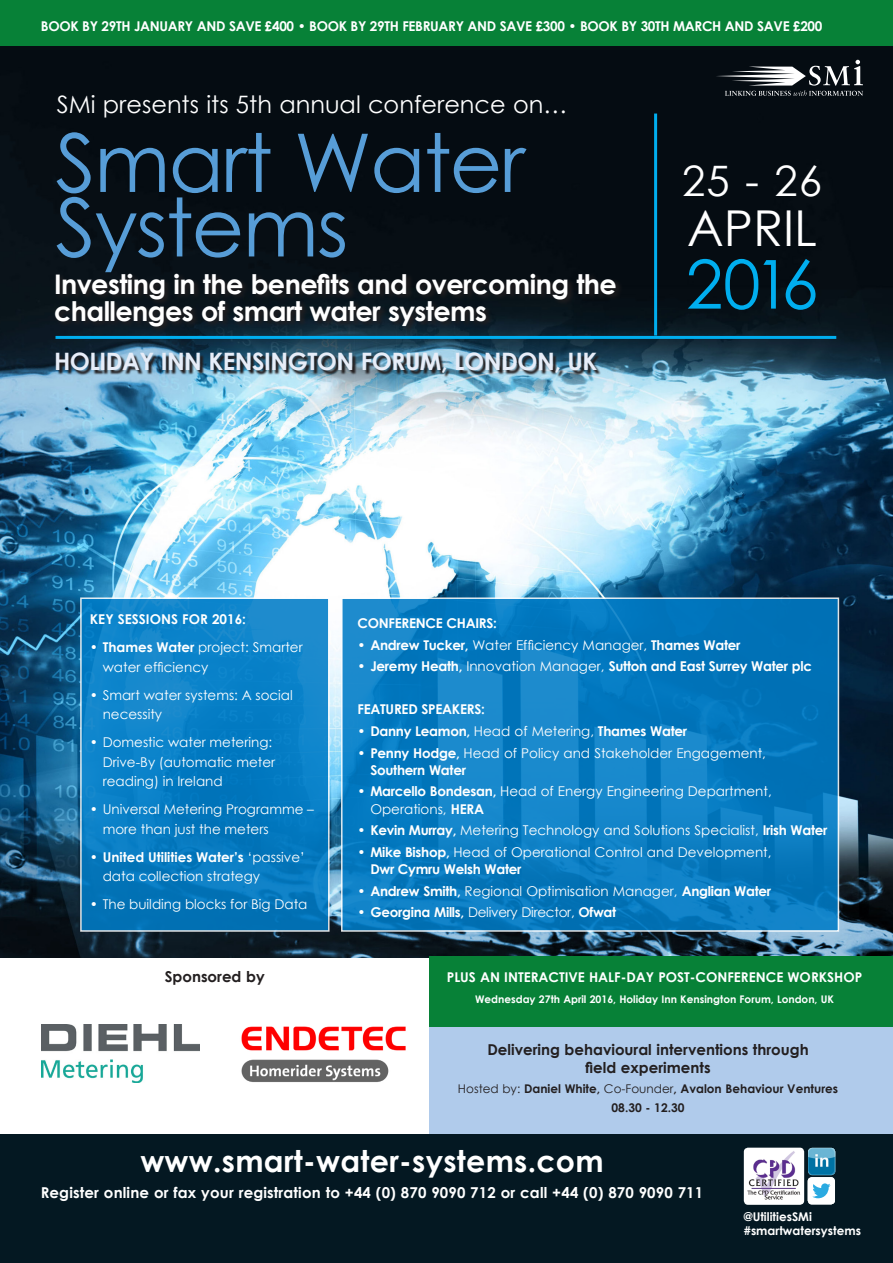
<style>
.page{position:relative;width:893px;height:1263px;background:#fff}
.page>*{position:absolute;margin:0;border:0;box-sizing:border-box;transform-origin:0 0}
.t1{font:81px/64.5px "Century Gothic";letter-spacing:-.02em;color:#579dd7}
.t2{font:67.5px "Century Gothic";color:#00aeef}
.t3{font:49.5px "Century Gothic";color:#fff}
.t4{font:42px "Century Gothic";color:#fff}
.t5{font:700 30px "Century Gothic";letter-spacing:.01em;color:#fff}
.t6{font:700 27px/27px "Century Gothic";letter-spacing:-.02em;color:#fff}
.t7{font:24px "Century Gothic";color:#fff}
.t8{font:700 24px "Century Gothic";letter-spacing:-.02em;color:#e7edf8}
.t9{font:700 15px "Century Gothic";letter-spacing:.01em;color:#fff}
.t10{font:700 15px "Century Gothic";color:#231f20}
.t11{font:13.5px/19.5px "Century Gothic";color:#fff}
.t12{font:700 13.5px "Century Gothic";letter-spacing:-.02em;color:#fff}
.t13{font:700 13.5px "Century Gothic";color:#fff}
.t14{font:700 12px "Century Gothic";color:#231f20}
.t15{font:700 12px "Century Gothic";color:#fff}
.t16{font:700 10.5px "Century Gothic";color:#fff}
.s1{font-weight:700}
.s2{font-weight:400}
</style>
<div class="page">
<img style="left:0;top:45px;width:893px;height:912px">
<img style="left:241px;top:1026px;width:165px;height:56px">
<img style="left:41px;top:1025px;width:159px;height:58px">
<div style="left:429px;top:1014px;width:464px;height:135px;background:#b0cbeb"></div>
<div style="left:0;top:1134px;width:893px;height:129px;background:#041822"></div>
<img style="left:57px;top:354px;width:544px;height:24px">
<div style="left:80px;top:597px;width:250px;height:335px;background:linear-gradient(to bottom,#1389d0,#0173b9);border:2px solid #fff"></div>
<hr style="left:56px;top:336px;width:780px;height:3px;background:#00aeef">
<hr style="left:654px;top:114px;width:3px;height:221px;background:#00aeef">
<svg style="left:716px;top:60px;width:147px;height:36px;background:#40464a"></svg>
<svg style="left:341px;top:597px;width:498px;height:335px;background:#0c7dc1"></svg>
<div style="left:54px;top:272px;width:569px;height:61px;background:linear-gradient(to bottom,#0e1014,#111f29)"></div>
<div style="left:0;top:0;width:893px;height:45px;background:#078137"></div>
<div style="left:744px;top:1148px;width:60px;height:57px;background:#fff;border-radius:4px"></div>
<svg style="left:808px;top:1177px;width:27px;height:27px"></svg>
<img style="left:808px;top:1148px;width:27px;height:27px">
<img style="left:747px;top:1151px;width:54px;height:48px">
<div style="left:429px;top:957px;width:464px;height:70px;background:#078137"></div>
<p class="t12" style="left:41px;top:17px;width:783px">BOOK BY 29TH JANUARY AND SAVE £400 • BOOK BY 29TH FEBRUARY AND SAVE £300 • BOOK BY 30TH MARCH AND SAVE £200</p>
<p class="t7" style="left:57px;top:89px;width:512px">SMi presents its 5th annual conference on…</p>
<p class="t1" style="left:56px;top:129px;width:471px">Smart Water<br>Systems</p>
<p class="t6" style="left:54px;top:270px;width:564px">Investing in the benefits and overcoming the challenges of smart water systems</p>
<p class="t8" style="left:54px;top:347px;width:545px">HOLIDAY INN KENSINGTON FORUM, LONDON, UK</p>
<p class="t4" style="left:682px;top:155px;width:142px">25 - 26</p>
<p class="t3" style="left:687px;top:197px;width:132px">APRIL</p>
<p class="t2" style="left:686px;top:243px;width:134px">2016</p>
<p class="t13" style="left:90px;top:611px;width:158px">KEY SESSIONS FOR 2016:</p>
<p class="t11" style="left:103px;top:638px;width:202px;text-indent:-13px">• <span class="s1">Thames Water</span> project: Smarter water efficiency</p>
<p class="t11" style="left:103px;top:685px;width:192px;text-indent:-13px">• Smart water systems: A social necessity</p>
<p class="t11" style="left:103px;top:733px;width:174px;text-indent:-13px">• Domestic water metering:<br>Drive-By (automatic meter reading) in Ireland</p>
<p class="t11" style="left:103px;top:800px;width:213px;text-indent:-13px">• Universal Metering Programme – more than just the meters</p>
<p class="t11" style="left:103px;top:847px;width:204px;text-indent:-13px">• <span class="s1">United Utilities Water’s</span> ‘passive’ data collection strategy</p>
<p class="t11" style="left:90px;top:895px;width:219px">• The building blocks for Big Data</p>
<p class="t10" style="left:165px;top:967px;width:102px">Sponsored by</p>
<p class="t12" style="left:358px;top:615px;width:141px">CONFERENCE CHAIRS:</p>
<p class="t12" style="left:358px;top:636px;width:384px">• Andrew Tucker, <span class="s2">Water Efficiency Manager,</span> Thames Water</p>
<p class="t12" style="left:358px;top:658px;width:456px">• Jeremy Heath, <span class="s2">Innovation Manager,</span> Sutton and East Surrey Water plc</p>
<p class="t12" style="left:358px;top:701px;width:129px">FEATURED SPEAKERS:</p>
<p class="t12" style="left:358px;top:722px;width:331px">• Danny Leamon, <span class="s2">Head of Metering,</span> Thames Water</p>
<p class="t11" style="left:370px;top:744px;width:397px;line-height:17.4px;text-indent:-13px"><span class="s1">• Penny Hodge,</span> Head of Policy and Stakeholder Engagement,<br><span class="s1">Southern Water</span></p>
<p class="t11" style="left:370px;top:783px;width:403px;line-height:17.4px;text-indent:-13px"><span class="s1">• Marcello Bondesan,</span> Head of Energy Engineering Department,<br>Operations, <span class="s1">HERA</span></p>
<p class="t11" style="left:358px;top:820px;width:471px"><span class="s1">• Kevin Murray,</span> Metering Technology and Solutions Specialist, <span class="s1">Irish Water</span></p>
<p class="t11" style="left:370px;top:843px;width:403px;line-height:17.4px;text-indent:-13px"><span class="s1">• Mike Bishop,</span> Head of Operational Control and Development,<br><span class="s1">Dwr Cymru Welsh Water</span></p>
<p class="t11" style="left:358px;top:881px;width:415px"><span class="s1">• Andrew Smith,</span> Regional Optimisation Manager, <span class="s1">Anglian Water</span></p>
<p class="t12" style="left:358px;top:904px;width:260px">• Georgina Mills, <span class="s2">Delivery Director,</span> Ofwat</p>
<p class="t13" style="left:447px;top:968px;width:417px">PLUS AN INTERACTIVE HALF-DAY POST-CONFERENCE WORKSHOP</p>
<p class="t16" style="left:475px;top:992px;width:361px">Wednesday 27th April 2016, Holiday Inn Kensington Forum, London, UK</p>
<p class="t10" style="left:487px;top:1040px;width:323px">Delivering behavioural interventions through</p>
<p class="t10" style="left:585px;top:1058px;width:127px">field experiments</p>
<p class="t14" style="left:458px;top:1081px;width:382px"><span class="s2">Hosted by:</span> Daniel White, <span class="s2">Co-Founder</span>, Avalon Behaviour Ventures</p>
<p class="t14" style="left:612px;top:1100px;width:74px">08.30 - 12.30</p>
<p class="t5" style="left:140px;top:1142px;width:465px">www.smart-water-systems.com</p>
<p class="t9" style="left:41px;top:1183px;width:664px">Register online or fax your registration to +44 (0) 870 9090 712 or call +44 (0) 870 9090 711</p>
<p class="t15" style="left:744px;top:1209px;width:70px">@UtilitiesSMi</p>
<p class="t15" style="left:744px;top:1223px;width:119px">#smartwatersystems</p>
</div>
